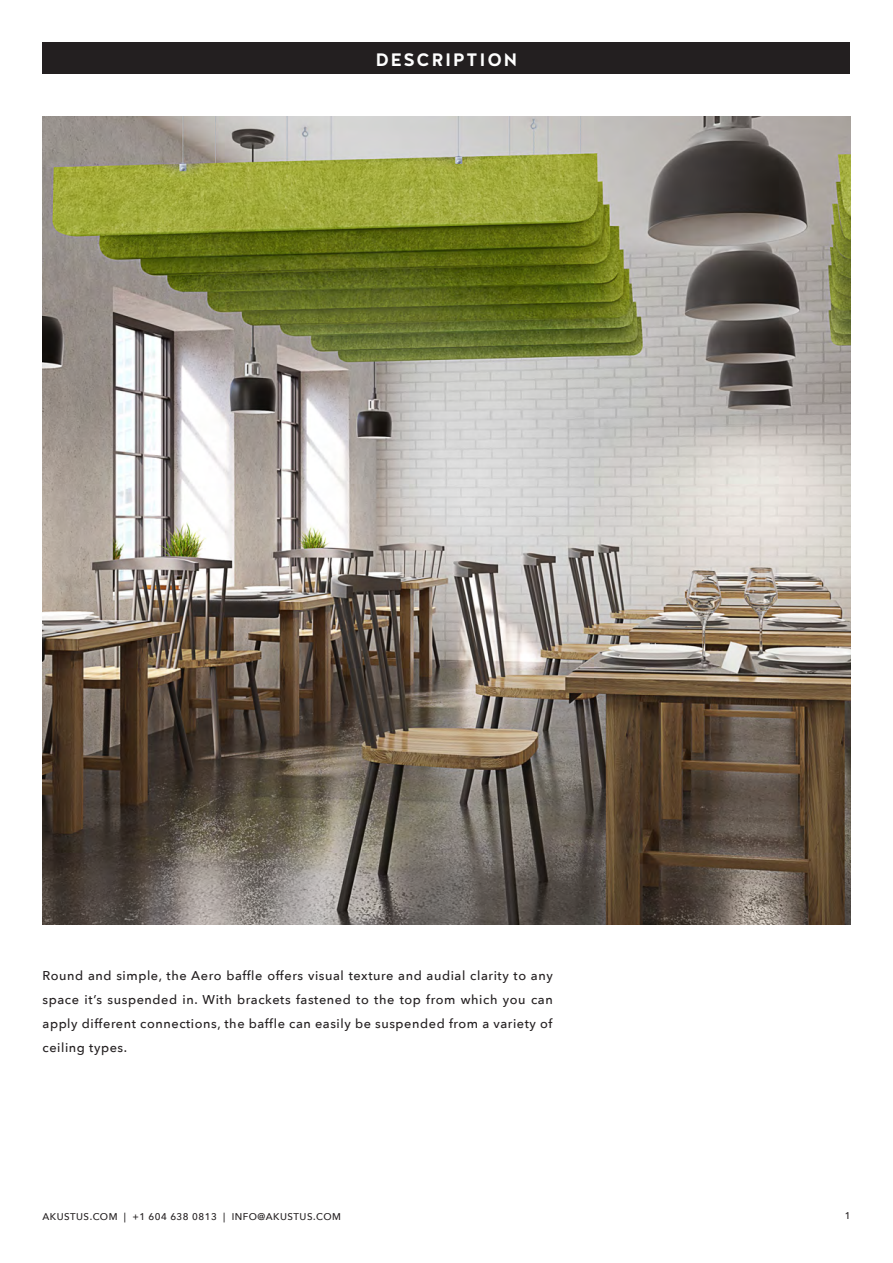
<style>
.page{position:relative;width:893px;height:1263px;background:#fff}
.page>*{position:absolute;margin:0;border:0;box-sizing:border-box;transform-origin:0 0}
.t1{font:700 18px "Halis R";letter-spacing:.08em;color:#fff}
.t2{font:500 12.75px/24px "Avenir Next";letter-spacing:.045em;color:#231f20;text-align:justify}
.t3{font:500 9.75px "Avenir Next";letter-spacing:.05em;color:#231f20}
</style>
<div class="page">
<div style="left:43px;top:43px;width:807px;height:31px;background:#231f20"></div>
<img style="left:43px;top:117px;width:807px;height:808px">
<p class="t1" style="left:376px;top:48px;width:143px">DESCRIPTION</p>
<p class="t2" style="left:43px;top:963px;width:512px">Round and simple, the Aero baffle offers visual texture and audial clarity to any space it’s suspended in. With brackets fastened to the top from which you can apply different connections, the baffle can easily be suspended from a variety of ceiling types.</p>
<p class="t3" style="left:43px;top:1209px;width:300px">AKUSTUS.COM | +1 604 638 0813 | INFO@AKUSTUS.COM</p>
<p class="t3" style="left:845px;top:1207px;width:7px">1</p>
</div>
